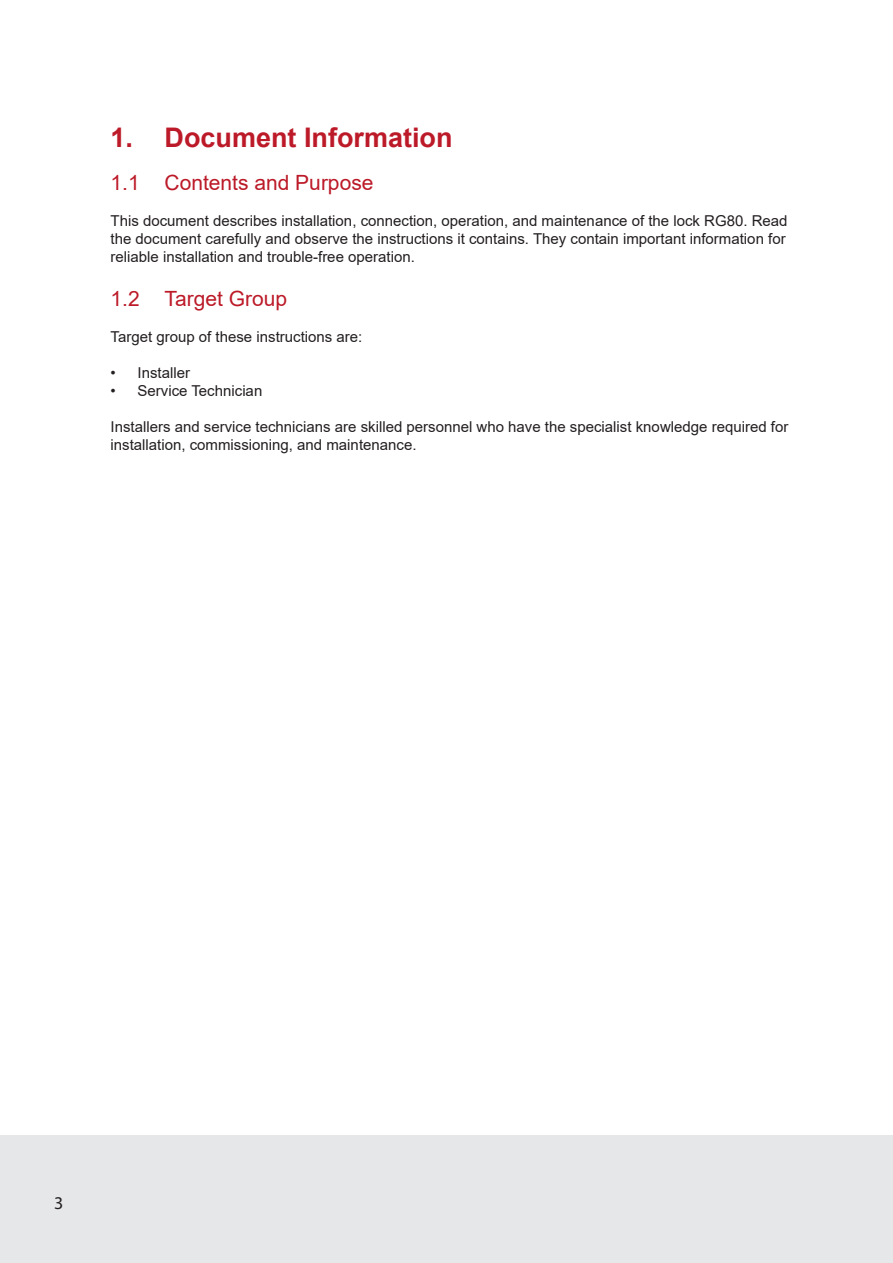
<style>
.page{position:relative;width:893px;height:1263px;background:#fff}
.page>*{position:absolute;margin:0;border:0;box-sizing:border-box;transform-origin:0 0}
.t1{font:700 27px "Arial";color:#bc1a28}
.t2{font:21px "Arial";color:#bc1a28}
.t3{font:18px "Myriad Pro";color:#231f20}
.t4{font:15px/18px "Arial";color:#231f20}
</style>
<div class="page">
<div style="left:0;top:1135px;width:893px;height:128px;background:#e6e7e9"></div>
<h1 class="t1" style="left:111px;top:119px;width:344px">1. Document Information</h1>
<h2 class="t2" style="left:111px;top:169px;width:264px">1.1 Contents and Purpose</h2>
<p class="t4" style="left:111px;top:212px;width:678px">This document describes installation, connection, operation, and maintenance of the lock RG80. Read the document carefully and observe the instructions it contains. They contain important information for reliable installation and trouble-free operation.</p>
<h2 class="t2" style="left:111px;top:284px;width:178px">1.2 Target Group</h2>
<p class="t4" style="left:111px;top:327px;width:253px">Target group of these instructions are:</p>
<p class="t4" style="left:111px;top:363px;width:81px">• Installer</p>
<p class="t4" style="left:111px;top:381px;width:153px">• Service Technician</p>
<p class="t4" style="left:111px;top:417px;width:679px">Installers and service technicians are skilled personnel who have the specialist knowledge required for installation, commissioning, and maintenance.</p>
<p class="t3" style="left:54px;top:1192px;width:11px">3</p>
</div>
